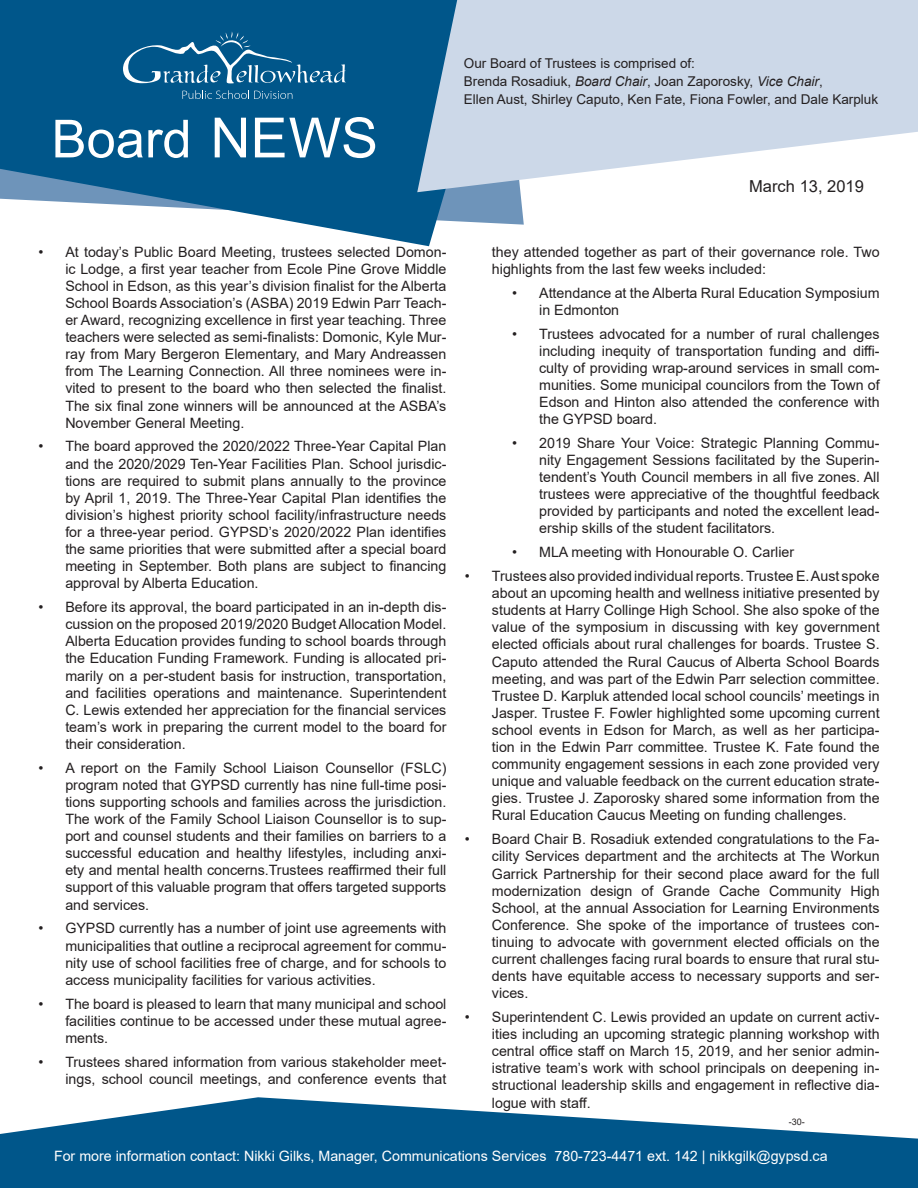
<style>
.page{position:relative;width:918px;height:1188px;background:#fff}
.page>*{position:absolute;margin:0;border:0;box-sizing:border-box;transform-origin:0 0}
.t1{font:52.5px "Arial";color:#fff}
.t2{font:16.5px "Arial";color:#231f20}
.t3{font:14.25px/17.1px "Arial";color:#231f20;text-align:justify}
.t4{font:14.25px "Arial";color:#fff}
.t5{font:13.5px/18px "Arial";color:#231f20}
.t6{font:9px "Arial";color:#231f20}
.s1{font-size:55.5px}
.s2{font-style:italic}
</style>
<div class="page">
<svg style="left:0;top:0;width:501px;height:246px;fill:#00568a"></svg>
<svg style="left:417px;top:0;width:501px;height:192px;fill:#ccd8e8"></svg>
<svg style="left:182px;top:90px;width:110px;height:9px"></svg>
<svg style="left:123px;top:32px;width:223px;height:51px"></svg>
<svg style="left:0;top:1097px;width:918px;height:91px;fill:#00568a"></svg>
<h1 class="t1" style="left:52px;top:103px;width:328px">Board <span class="s1">NEWS</span></h1>
<p class="t5" style="left:464px;top:55px;width:416px">Our Board of Trustees is comprised of:<br>Brenda Rosadiuk, <span class="s2">Board Chair</span>, Joan Zaporosky, <span class="s2">Vice Chair</span>,<br>Ellen Aust, Shirley Caputo, Ken Fate, Fiona Fowler, and Dale Karpluk</p>
<p class="t2" style="left:749px;top:175px;width:116px">March 13, 2019</p>
<p class="t3" style="left:65px;top:243px;width:383px;text-indent:-27px">• At today’s Public Board Meeting, trustees selected Domon&shy;ic Lodge, a first year teacher from Ecole Pine Grove Middle School in Edson, as this year’s division finalist for the Alberta School Boards Association’s (ASBA) 2019 Edwin Parr Teach&shy;er Award, recognizing excellence in first year teaching. Three teachers were selected as semi-finalists: Domonic, Kyle Mur&shy;ray from Mary Bergeron Elementary, and Mary Andreassen from The Learning Connection. All three nominees were in&shy;vited to present to the board who then selected the finalist.<br>The six final zone winners will be announced at the ASBA’s November General Meeting.</p>
<p class="t3" style="left:65px;top:438px;width:383px;text-indent:-27px">• The board approved the 2020/2022 Three-Year Capital Plan and the 2020/2029 Ten-Year Facilities Plan. School jurisdic&shy;tions are required to submit plans annually to the province by April 1, 2019. The Three-Year Capital Plan identifies the division’s highest priority school facility/infrastructure needs for a three-year period. GYPSD’s 2020/2022 Plan identifies the same priorities that were submitted after a special board meeting in September. Both plans are subject to financing approval by Alberta Education.</p>
<p class="t3" style="left:65px;top:598px;width:383px;text-indent:-27px">• Before its approval, the board participated in an in-depth dis&shy;cussion on the proposed 2019/2020 Budget Allocation Model.<br>Alberta Education provides funding to school boards through the Education Funding Framework. Funding is allocated pri&shy;marily on a per-student basis for instruction, transportation, and facilities operations and maintenance. Superintendent C. Lewis extended her appreciation for the financial services team’s work in preparing the current model to the board for their consideration.</p>
<p class="t3" style="left:65px;top:759px;width:383px;text-indent:-27px">• A report on the Family School Liaison Counsellor (FSLC) program noted that GYPSD currently has nine full-time posi&shy;tions supporting schools and families across the jurisdiction.<br>The work of the Family School Liaison Counsellor is to sup&shy;port and counsel students and their families on barriers to a successful education and healthy lifestyles, including anxi&shy;ety and mental health concerns.Trustees reaffirmed their full support of this valuable program that offers targeted supports and services.</p>
<p class="t3" style="left:65px;top:920px;width:383px;text-indent:-27px">• GYPSD currently has a number of joint use agreements with municipalities that outline a reciprocal agreement for commu&shy;nity use of school facilities free of charge, and for schools to access municipality facilities for various activities.</p>
<p class="t3" style="left:65px;top:995px;width:383px;text-indent:-27px">• The board is pleased to learn that many municipal and school facilities continue to be accessed under these mutual agree&shy;ments.</p>
<p class="t3" style="left:38px;top:1053px;width:410px;text-align:right">• Trustees shared information from various stakeholder meet&shy;ings, school council meetings, and conference events that</p>
<p class="t3" style="left:492px;top:243px;width:389px">they attended together as part of their governance role. Two highlights from the last few weeks included:</p>
<p class="t3" style="left:539px;top:284px;width:342px;text-indent:-27px">• Attendance at the Alberta Rural Education Symposium in Edmonton</p>
<p class="t3" style="left:539px;top:325px;width:342px;text-indent:-27px">• Trustees advocated for a number of rural challenges including inequity of transportation funding and diffi&shy;culty of providing wrap-around services in small com&shy;munities. Some municipal councilors from the Town of Edson and Hinton also attended the conference with the GYPSD board.</p>
<p class="t3" style="left:539px;top:434px;width:342px;text-indent:-27px">• 2019 Share Your Voice: Strategic Planning Commu&shy;nity Engagement Sessions facilitated by the Superin&shy;tendent’s Youth Council members in all five zones. All trustees were appreciative of the thoughtful feedback provided by participants and noted the excellent lead&shy;ership skills of the student facilitators.</p>
<p class="t3" style="left:512px;top:544px;width:284px">• MLA meeting with Honourable O. Carlier</p>
<p class="t3" style="left:492px;top:567px;width:389px;text-indent:-27px">• Trustees also provided individual reports. Trustee E. Aust spoke about an upcoming health and wellness initiative presented by students at Harry Collinge High School. She also spoke of the value of the symposium in discussing with key government elected officials about rural challenges for boards. Trustee S.<br>Caputo attended the Rural Caucus of Alberta School Boards meeting, and was part of the Edwin Parr selection committee.<br>Trustee D. Karpluk attended local school councils’ meetings in Jasper. Trustee F. Fowler highlighted some upcoming current school events in Edson for March, as well as her participa&shy;tion in the Edwin Parr committee. Trustee K. Fate found the community engagement sessions in each zone provided very unique and valuable feedback on the current education strate&shy;gies. Trustee J. Zaporosky shared some information from the Rural Education Caucus Meeting on funding challenges.</p>
<p class="t3" style="left:492px;top:831px;width:389px;text-indent:-27px">• Board Chair B. Rosadiuk extended congratulations to the Fa&shy;cility Services department and the architects at The Workun Garrick Partnership for their second place award for the full modernization design of Grande Cache Community High School, at the annual Association for Learning Environments Conference. She spoke of the importance of trustees con&shy;tinuing to advocate with government elected officials on the current challenges facing rural boards to ensure that rural stu&shy;dents have equitable access to necessary supports and ser&shy;vices.</p>
<p class="t3" style="left:492px;top:1008px;width:389px;text-indent:-27px">• Superintendent C. Lewis provided an update on current activ&shy;ities including an upcoming strategic planning workshop with central office staff on March 15, 2019, and her senior admin&shy;istrative team’s work with school principals on deepening in&shy;structional leadership skills and engagement in reflective dia&shy;logue with staff.</p>
<p class="t6" style="left:789px;top:1115px;width:18px">-30-</p>
<p class="t4" style="left:54px;top:1146px;width:775px">For more information contact: Nikki Gilks, Manager, Communications Services 780-723-4471 ext. 142 | nikkgilk@gypsd.ca</p>
</div>
